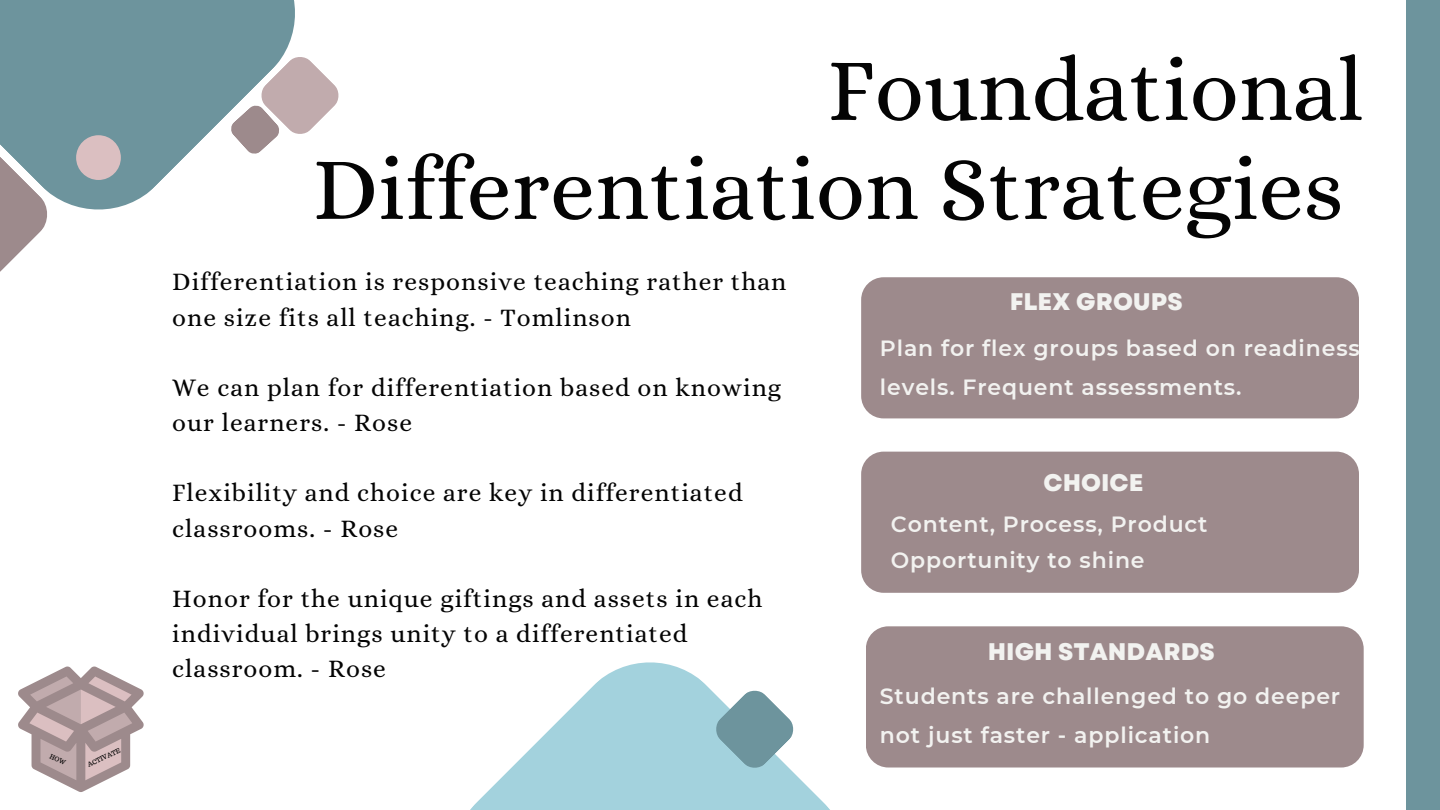
<style>
.page{position:relative;width:1440px;height:810px;background:#fff}
.page>*{position:absolute;margin:0;border:0;box-sizing:border-box;transform-origin:0 0}
.t1{font:90px/99px "Alice";color:#040404;text-align:right}
.t2{font:25.4px/35.2px "Alice";letter-spacing:.04em;color:#040404}
.t3{font:800 24px "Garet";color:#f2f2f0}
.t4{font:600 22px/39px "Montserrat";letter-spacing:.04em;color:#f2f2f0}
.t5{font:6.3px "Trocchi";color:#000}
</style>
<div class="page">
<svg style="left:0;top:243px;width:29px;height:29px"></svg>
<svg style="left:0;top:0;width:295px;height:243px;fill:#6d949d"></svg>
<svg style="left:470px;top:631px;width:404px;height:179px"></svg>
<svg style="left:227px;top:50px;width:112px;height:108px"></svg>
<svg style="left:710px;top:684px;width:90px;height:90px"></svg>
<div style="left:1406px;top:0;width:34px;height:810px;background:#6d949d"></div>
<div style="left:76px;top:135px;width:45px;height:45px;background:#dbbfc1;border-radius:50%"></div>
<div style="left:861px;top:277px;width:498px;height:141px;background:#9d8a8c;border-radius:22px"></div>
<div style="left:861px;top:452px;width:498px;height:141px;background:#9d8a8c;border-radius:22px"></div>
<div style="left:866px;top:626px;width:498px;height:142px;background:#9d8a8c;border-radius:22px"></div>
<svg style="left:18px;top:667px;width:126px;height:125px"></svg>
<p class="t5" style="left:86px;top:761px;width:37px;rotate:-25deg">ACTIVATE</p>
<p class="t1" style="left:313px;top:40px;width:1052px">Foundational<br>Differentiation Strategies</p>
<p class="t2" style="left:172px;top:264px;width:616px">Differentiation is responsive teaching rather than one size fits all teaching. - Tomlinson</p>
<p class="t2" style="left:172px;top:370px;width:611px">We can plan for differentiation based on knowing our learners. - Rose</p>
<p class="t2" style="left:172px;top:475px;width:572px">Flexibility and choice are key in differentiated classrooms. - Rose</p>
<p class="t2" style="left:172px;top:581px;width:592px">Honor for the unique giftings and assets in each individual brings unity to a differentiated classroom. - Rose</p>
<p class="t3" style="left:1010px;top:284px;width:174px">FLEX GROUPS</p>
<p class="t4" style="left:880px;top:329px;width:481px">Plan for flex groups based on readiness levels. Frequent assessments.</p>
<p class="t3" style="left:1043px;top:466px;width:101px">CHOICE</p>
<p class="t4" style="left:891px;top:504px;width:318px">Content, Process, Product</p>
<p class="t4" style="left:891px;top:541px;width:255px">Opportunity to shine</p>
<p class="t3" style="left:988px;top:634px;width:229px">HIGH STANDARDS</p>
<p class="t4" style="left:880px;top:676px;width:462px">Students are challenged to go deeper not just faster - application</p>
</div>
